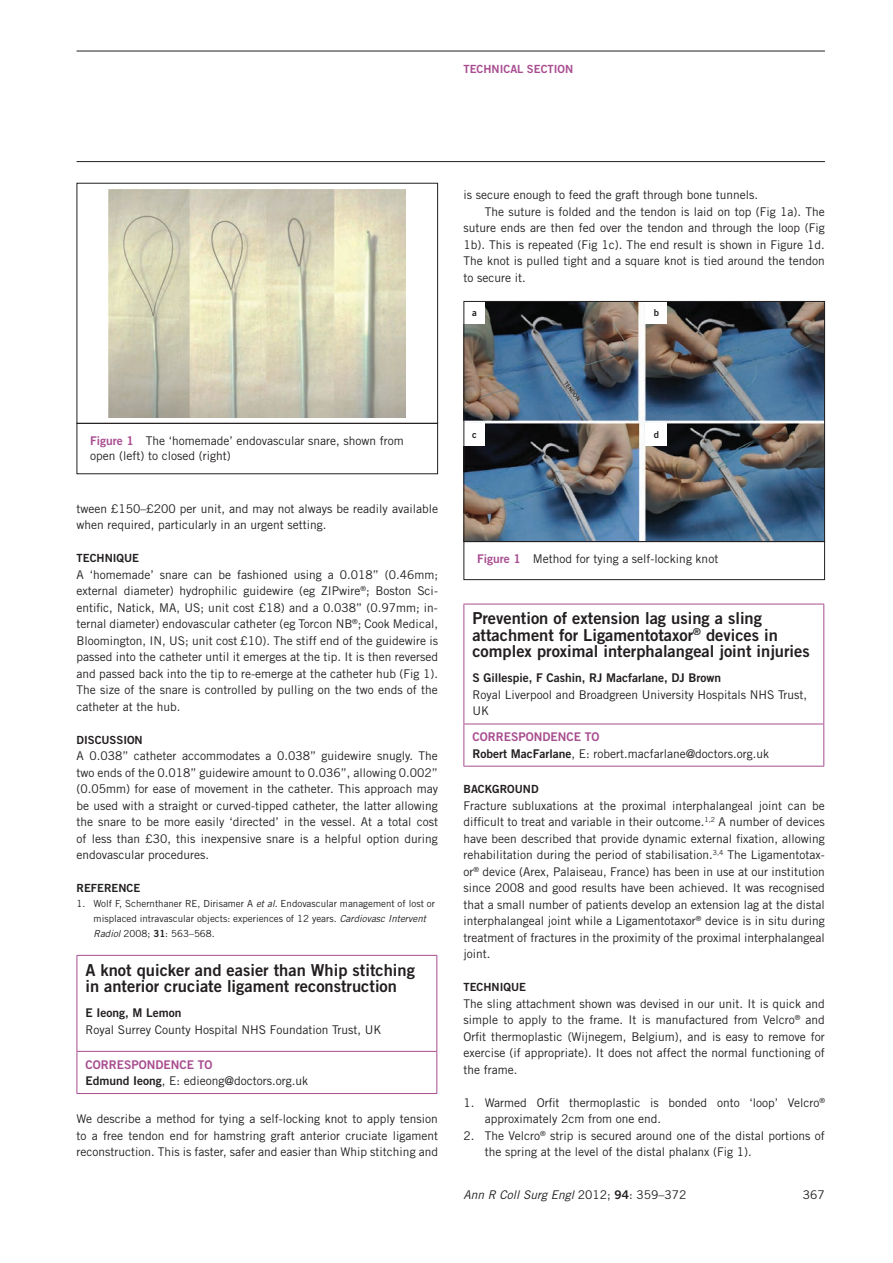
<style>
.page{position:relative;width:893px;height:1263px;background:#fff}
.page>*{position:absolute;margin:0;border:0;box-sizing:border-box;transform-origin:0 0}
.t1{font:16.5px/16.5px "Trade Gothic LT Std Bd 2";color:#231f20}
.t2{font:12px/16.5px "Trade Gothic LT Std";color:#231f20}
.t3{font:12px "Trade Gothic LT Std Bd 2";color:#231f20}
.t4{font:12px "Trade Gothic LT Std Bd 2";color:#a84d90}
.t5{font:italic 12px "Trade Gothic LT Std";color:#231f20}
.t6{font:11.25px "Trade Gothic LT Std Bd 2";color:#231f20}
.t7{font:11.25px "Trade Gothic LT Std Bd 2";color:#a84d90}
.t8{font:9.75px/15px "Trade Gothic LT Std";color:#231f20}
.t9{font:9.45px "Trade Gothic LT Std Bd 2";color:#231f20}
.s1{font-family:"Trade Gothic LT Std Bd 2";color:#a84d90}
.s2{font-style:italic}
.s3{font-family:"Trade Gothic LT Std Bd 2"}
.s4{font-style:normal}
.s5{font-family:"Trade Gothic LT Std Bd 2";font-style:normal}
</style>
<div class="page">
<hr style="left:77px;top:51px;width:748px;height:1px;background:#231f20">
<hr style="left:77px;top:161px;width:748px;height:1px;background:#231f20">
<div style="left:77px;top:183px;width:361px;height:241px;border:1px solid #231f20"></div>
<div style="left:77px;top:423px;width:361px;height:51px;border:1px solid #231f20"></div>
<img style="left:109px;top:189px;width:297px;height:228px">
<hr style="left:77px;top:955px;width:360px;height:1px;background:#a84d90">
<hr style="left:77px;top:956px;width:1px;height:95px;background:#a84d90">
<hr style="left:436px;top:956px;width:1px;height:95px;background:#a84d90">
<hr style="left:77px;top:1051px;width:360px;height:1px;background:#a84d90">
<hr style="left:77px;top:1052px;width:1px;height:41px;background:#a84d90">
<hr style="left:436px;top:1052px;width:1px;height:41px;background:#a84d90">
<hr style="left:77px;top:1093px;width:360px;height:1px;background:#a84d90">
<img style="left:465px;top:303px;width:358px;height:237px">
<div style="left:463px;top:301px;width:22px;height:22px;background:#fff"></div>
<div style="left:645px;top:301px;width:22px;height:22px;background:#fff"></div>
<div style="left:463px;top:423px;width:22px;height:22px;background:#fff"></div>
<div style="left:645px;top:423px;width:22px;height:22px;background:#fff"></div>
<div style="left:463px;top:301px;width:362px;height:241px;border:1px solid #231f20"></div>
<div style="left:463px;top:541px;width:362px;height:39px;border:1px solid #231f20"></div>
<hr style="left:463px;top:604px;width:361px;height:1px;background:#a84d90">
<hr style="left:463px;top:604px;width:1px;height:120px;background:#a84d90">
<hr style="left:823px;top:604px;width:1px;height:120px;background:#a84d90">
<hr style="left:463px;top:724px;width:361px;height:1px;background:#a84d90">
<hr style="left:463px;top:724px;width:1px;height:42px;background:#a84d90">
<hr style="left:823px;top:724px;width:1px;height:42px;background:#a84d90">
<hr style="left:463px;top:766px;width:361px;height:1px;background:#a84d90">
<p class="t7" style="left:463px;top:62px;width:111px">TECHNICAL SECTION</p>
<p class="t2" style="left:463px;top:187px;width:296px">is secure enough to feed the graft through bone tunnels.</p>
<p class="t2" style="left:485px;top:203px;width:342px">The suture is folded and the tendon is laid on top (Fig 1a). The</p>
<p class="t2" style="left:463px;top:220px;width:363px">suture ends are then fed over the tendon and through the loop (Fig</p>
<p class="t2" style="left:463px;top:236px;width:363px">1b). This is repeated (Fig 1c). The end result is shown in Figure 1d.</p>
<p class="t2" style="left:463px;top:253px;width:363px">The knot is pulled tight and a square knot is tied around the tendon</p>
<p class="t2" style="left:463px;top:269px;width:64px">to secure it.</p>
<p class="t9" style="left:472px;top:307px;width:6px">a</p>
<p class="t9" style="left:654px;top:307px;width:7px">b</p>
<p class="t2" style="left:90px;top:433px;width:315px;line-height:15px"><span class="s1">Figure 1</span> The ‘homemade’ endovascular snare, shown from open (left) to closed (right)</p>
<p class="t2" style="left:77px;top:500px;width:363px">tween £150–£200 per unit, and may not always be readily available when required, particularly in an urgent setting.</p>
<p class="t6" style="left:77px;top:551px;width:64px">TECHNIQUE</p>
<p class="t2" style="left:77px;top:566px;width:363px;text-align:justify">A ‘homemade’ snare can be fashioned using a 0.018” (0.46mm; external diameter) hydrophilic guidewire (eg ZIPwire<sup>®</sup>; Boston Sci&shy;entific, Natick, MA, US; unit cost £18) and a 0.038” (0.97mm; in&shy;ternal diameter) endovascular catheter (eg Torcon NB<sup>®</sup>; Cook Medical, Bloomington, IN, US; unit cost £10). The stiff end of the guidewire is passed into the catheter until it emerges at the tip. It is then reversed and passed back into the tip to re-emerge at the catheter hub (Fig 1).<br>The size of the snare is controlled by pulling on the two ends of the catheter at the hub.</p>
<p class="t6" style="left:77px;top:733px;width:68px">DISCUSSION</p>
<p class="t2" style="left:77px;top:748px;width:363px;text-align:justify">A 0.038” catheter accommodates a 0.038” guidewire snugly. The two ends of the 0.018” guidewire amount to 0.036”, allowing 0.002” (0.05mm) for ease of movement in the catheter. This approach may be used with a straight or curved-tipped catheter, the latter allowing the snare to be more easily ‘directed’ in the vessel. At a total cost of less than £30, this inexpensive snare is a helpful option during endovascular procedures.</p>
<p class="t6" style="left:77px;top:881px;width:65px">REFERENCE</p>
<p class="t8" style="left:94px;top:896px;width:343px;text-indent:-17px">1. Wolf F, Schernthaner RE, Dirisamer A <span class="s2">et al</span>. Endovascular management of lost or misplaced intravascular objects: experiences of 12 years. <span class="s2">Cardiovasc Intervent<br>Radiol</span> 2008; <span class="s3">31</span>: 563–568.</p>
<h1 class="t1" style="left:85px;top:961px;width:331px">A knot quicker and easier than Whip stitching in anterior cruciate ligament reconstruction</h1>
<p class="t3" style="left:85px;top:1005px;width:97px">E Ieong, M Lemon</p>
<p class="t2" style="left:85px;top:1021px;width:298px">Royal Surrey County Hospital NHS Foundation Trust, UK</p>
<p class="t4" style="left:85px;top:1057px;width:129px">CORRESPONDENCE TO</p>
<p class="t2" style="left:85px;top:1072px;width:224px"><span class="s3">Edmund Ieong</span>, E: edieong@doctors.org.uk</p>
<p class="t2" style="left:77px;top:1111px;width:363px;text-align:justify">We describe a method for tying a self-locking knot to apply tension to a free tendon end for hamstring graft anterior cruciate ligament reconstruction. This is faster, safer and easier than Whip stitching and</p>
<p class="t9" style="left:472px;top:428px;width:6px">c</p>
<p class="t9" style="left:654px;top:428px;width:7px">d</p>
<p class="t2" style="left:477px;top:551px;width:243px"><span class="s1">Figure 1</span> Method for tying a self-locking knot</p>
<h1 class="t1" style="left:472px;top:610px;width:339px">Prevention of extension lag using a sling attachment for Ligamentotaxor<sup>®</sup> devices in complex proximal interphalangeal joint injuries</h1>
<p class="t3" style="left:472px;top:671px;width:250px">S Gillespie, F Cashin, RJ Macfarlane, DJ Brown</p>
<p class="t2" style="left:472px;top:686px;width:336px">Royal Liverpool and Broadgreen University Hospitals NHS Trust,<br>UK</p>
<p class="t4" style="left:472px;top:729px;width:129px">CORRESPONDENCE TO</p>
<p class="t2" style="left:472px;top:745px;width:298px"><span class="s3">Robert MacFarlane</span>, E: robert.macfarlane@doctors.org.uk</p>
<p class="t6" style="left:463px;top:782px;width:77px">BACKGROUND</p>
<p class="t2" style="left:463px;top:797px;width:363px;text-align:justify">Fracture subluxations at the proximal interphalangeal joint can be difficult to treat and variable in their outcome.<sup>1,2</sup> A number of devices have been described that provide dynamic external fixation, allowing rehabilitation during the period of stabilisation.<sup>3,4</sup> The Ligamentotax&shy;or<sup>®</sup> device (Arex, Palaiseau, France) has been in use at our institution since 2008 and good results have been achieved. It was recognised that a small number of patients develop an extension lag at the distal interphalangeal joint while a Ligamentotaxor<sup>®</sup> device is in situ during treatment of fractures in the proximity of the proximal interphalangeal joint.</p>
<p class="t6" style="left:463px;top:980px;width:64px">TECHNIQUE</p>
<p class="t2" style="left:463px;top:995px;width:363px;text-align:justify">The sling attachment shown was devised in our unit. It is quick and simple to apply to the frame. It is manufactured from Velcro<sup>®</sup> and Orfit thermoplastic (Wijnegem, Belgium), and is easy to remove for exercise (if appropriate). It does not affect the normal functioning of the frame.</p>
<p class="t2" style="left:485px;top:1094px;width:342px;text-indent:-21px">1. Warmed Orfit thermoplastic is bonded onto ‘loop’ Velcro<sup>® </sup>approximately 2cm from one end.</p>
<p class="t2" style="left:485px;top:1127px;width:342px;text-indent:-21px">2. The Velcro<sup>®</sup> strip is secured around one of the distal portions of the spring at the level of the distal phalanx (Fig 1).</p>
<p class="t5" style="left:463px;top:1188px;width:224px">Ann R Coll Surg Engl <span class="s4">2012;</span> <span class="s5">94</span><span class="s4">: 359–372</span></p>
<p class="t2" style="left:803px;top:1186px;width:23px">367</p>
</div>
